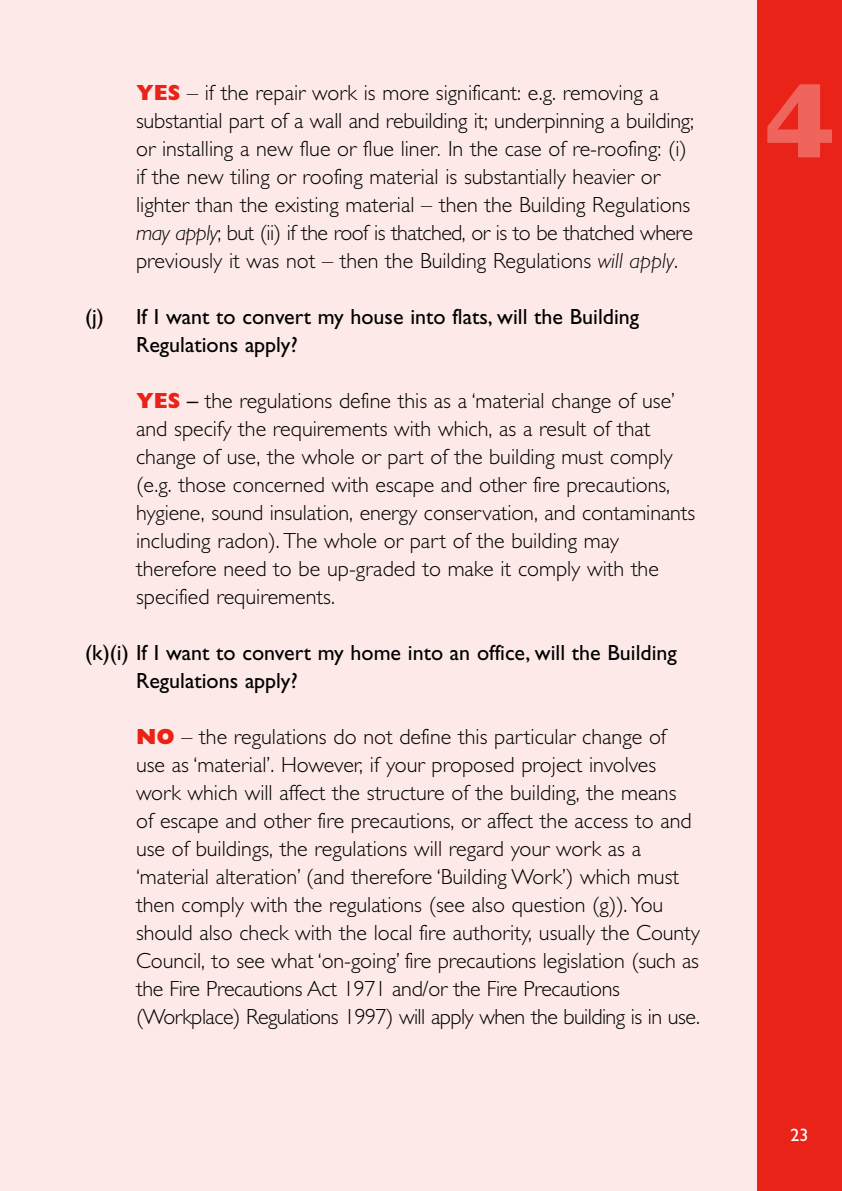
<style>
.page{position:relative;width:842px;height:1191px;background:#fde9e8}
.page>*{position:absolute;margin:0;border:0;box-sizing:border-box;transform-origin:0 0}
.t1{font:800 106px "Gill Sans";color:#ef655d}
.t2{font:300 22px/28px "Gill Sans";color:#000}
.t3{font:22px/28px "Gill Sans";color:#000}
.t4{font:18px "Gill Sans";color:#fff}
.s1{font-weight:800;color:#e92317}
.s2{font-style:italic}
.s3{font-weight:400}
</style>
<div class="page">
<div style="left:757px;top:0;width:85px;height:1191px;background:#e92317"></div>
<p class="t2" style="left:136px;top:81px;width:559px"><span class="s1">YES</span> – if the repair work is more significant: e.g. removing a substantial part of a wall and rebuilding it; underpinning a building; or installing a new flue or flue liner<span class="s2">.</span> In the case of re-roofing: (i) if the new tiling or roofing material is substantially heavier or lighter than the existing material – then the Building Regulations <span class="s2">may apply</span>; but (ii) if the roof is thatched, or is to be thatched where previously it was not – then the Building Regulations <span class="s2">will apply</span>.</p>
<p class="t3" style="left:136px;top:305px;width:505px;text-indent:-51px">(j) If I want to convert my house into flats, will the Building<br>Regulations apply?</p>
<p class="t2" style="left:136px;top:389px;width:561px"><span class="s1">YES</span> <span class="s3">–</span> the regulations define this as a ‘material change of use’ and specify the requirements with which, as a result of that change of use, the whole or part of the building must comply (e.g. those concerned with escape and other fire precautions, hygiene, sound insulation, energy conservation, and contaminants including radon). The whole or part of the building may therefore need to be up-graded to make it comply with the specified requirements.</p>
<p class="t3" style="left:136px;top:641px;width:542px;text-indent:-51px">(k)(i) If I want to convert my home into an office, will the Building<br>Regulations apply?</p>
<p class="t2" style="left:136px;top:725px;width:565px"><span class="s1">NO</span> – the regulations do not define this particular change of use as ‘material’. However, if your proposed project involves work which will affect the structure of the building, the means<br>of escape and other fire precautions, or affect the access to and use of buildings, the regulations will regard your work as a ‘material alteration’ (and therefore ‘Building Work’) which must then comply with the regulations (see also question (g)). You should also check with the local fire authority, usually the County Council, to see what ‘on-going’ fire precautions legislation (such as the Fire Precautions Act 1971 and/or the Fire Precautions (Workplace) Regulations 1997) will apply when the building is in use.</p>
<h1 class="t1" style="left:764px;top:81px;width:73px">4</h1>
<p class="t4" style="left:790px;top:1128px;width:19px">23</p>
</div>
